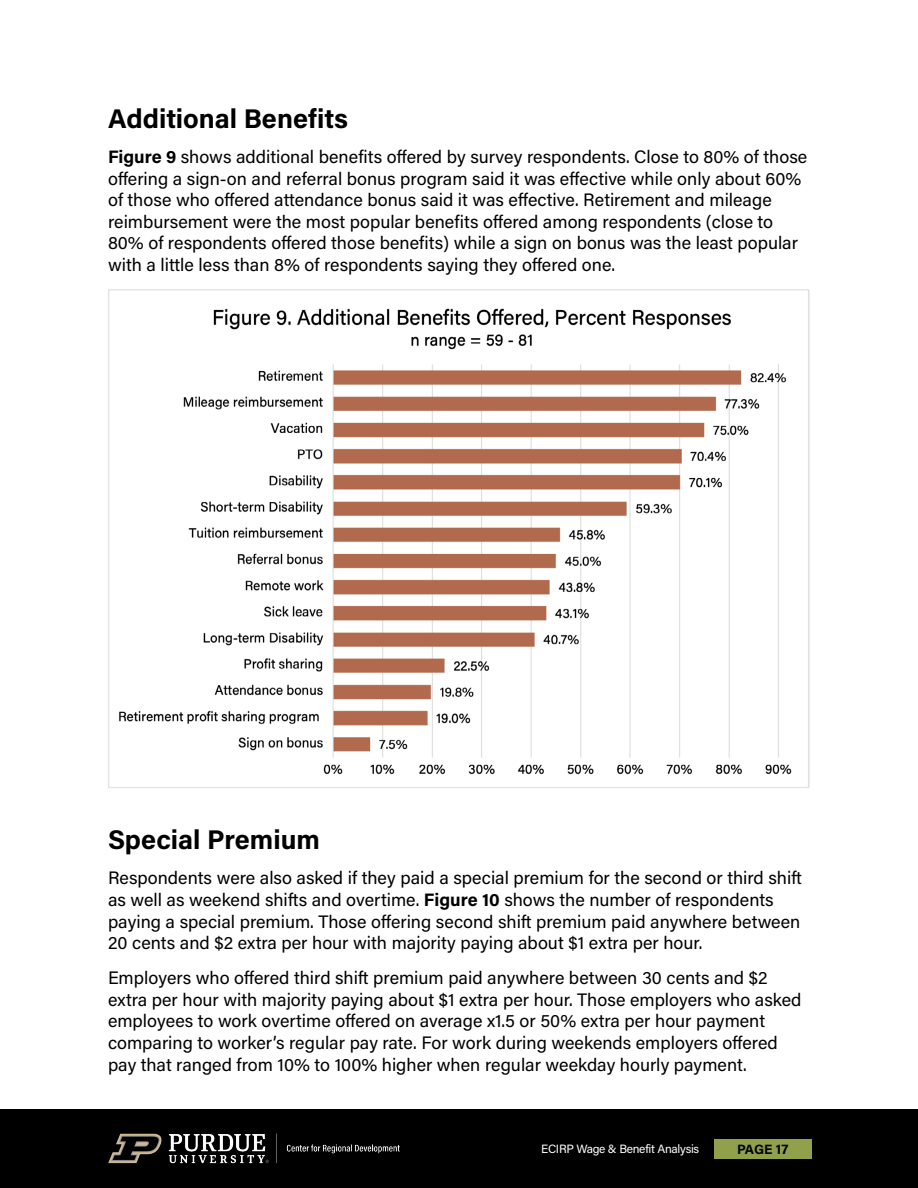
<style>
.page{position:relative;width:918px;height:1188px;background:#fff}
.page>*{position:absolute;margin:0;border:0;box-sizing:border-box;transform-origin:0 0}
.t1{font:700 27px "Acumin Pro";color:#000}
.t2{font:18px/21.6px "Acumin Pro";color:#000}
.t3{font:700 13.5px "Acumin Pro";letter-spacing:-.01em;color:#000}
.t4{font:12px "Acumin Pro";letter-spacing:-.025em;color:#fff}
.s1{font-weight:700}
</style>
<div class="page">
<div style="left:0;top:1109px;width:918px;height:79px;background:#000"></div>
<div style="left:714px;top:1139px;width:97px;height:20px;background:#91a14b"></div>
<img style="left:108px;top:1133px;width:292px;height:31px">
<img style="left:108px;top:289px;width:702px;height:499px">
<h1 class="t1" style="left:108px;top:99px;width:242px">Additional Benefits</h1>
<p class="t2" style="left:108px;top:145px;width:701px"><span class="s1">Figure 9</span> shows additional benefits offered by survey respondents. Close to 80% of those offering a sign-on and referral bonus program said it was effective while only about 60% of those who offered attendance bonus said it was effective. Retirement and mileage reimbursement were the most popular benefits offered among respondents (close to 80% of respondents offered those benefits) while a sign on bonus was the least popular with a little less than 8% of respondents saying they offered one.</p>
<h1 class="t1" style="left:108px;top:821px;width:214px">Special Premium</h1>
<p class="t2" style="left:108px;top:867px;width:695px">Respondents were also asked if they paid a special premium for the second or third shift as well as weekend shifts and overtime. <span class="s1">Figure 10</span> shows the number of respondents paying a special premium. Those offering second shift premium paid anywhere between 20 cents and $2 extra per hour with majority paying about $1 extra per hour.</p>
<p class="t2" style="left:108px;top:966px;width:695px">Employers who offered third shift premium paid anywhere between 30 cents and $2 extra per hour with majority paying about $1 extra per hour. Those employers who asked employees to work overtime offered on average x1.5 or 50% extra per hour payment comparing to worker’s regular pay rate. For work during weekends employers offered pay that ranged from 10% to 100% higher when regular weekday hourly payment.</p>
<p class="t4" style="left:541px;top:1140px;width:160px">ECIRP Wage &amp; Benefit Analysis</p>
<p class="t3" style="left:737px;top:1139px;width:53px">PAGE 17</p>
</div>
